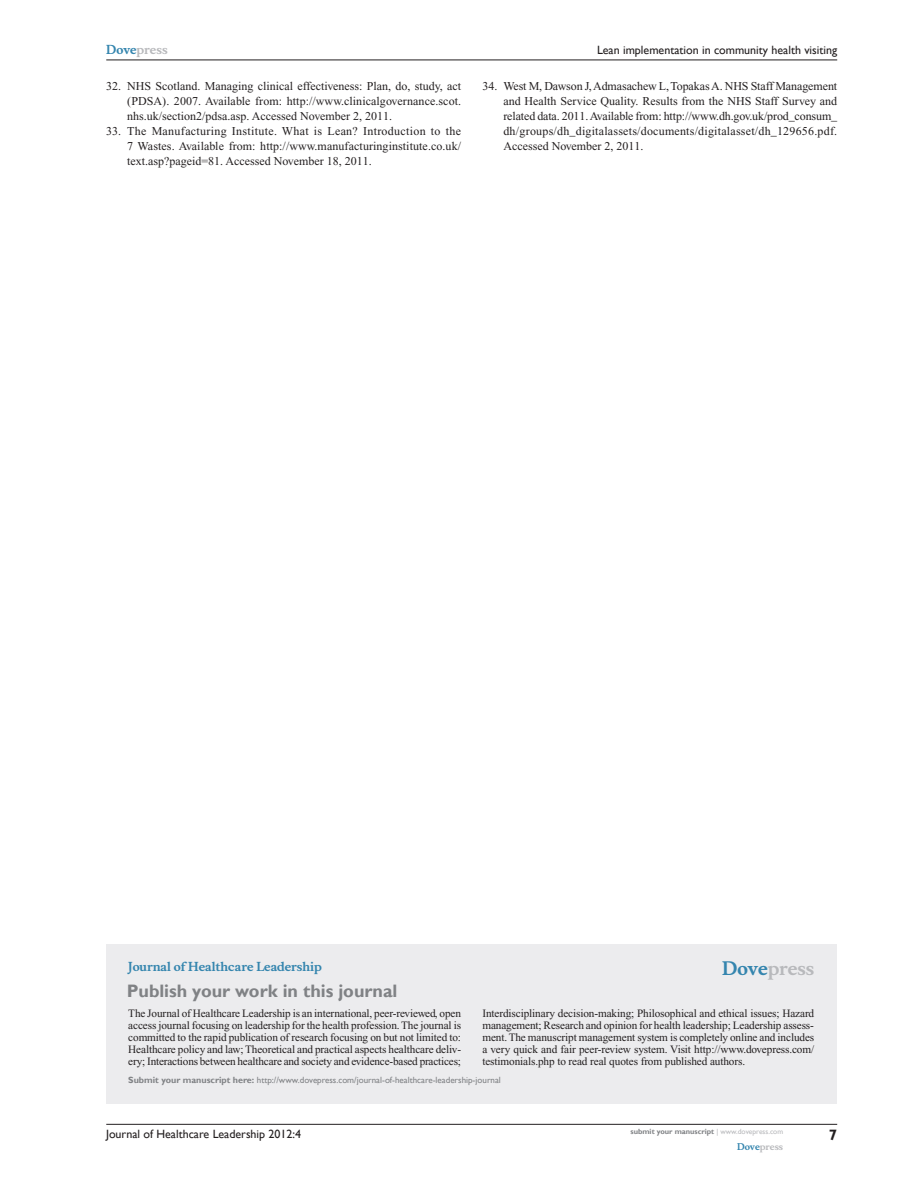
<style>
.page{position:relative;width:918px;height:1188px;background:#fff}
.page>*{position:absolute;margin:0;border:0;box-sizing:border-box;transform-origin:0 0}
.t1{font:700 18px "Gill Sans";color:#808285}
.t2{font:700 18px "Musee";color:#b8b9bc}
.t3{font:700 15px "Gill Sans";color:#231f20}
.t4{font:12px/15px "Times New Roman";color:#231f20;text-align:justify}
.t5{font:12px "Gill Sans";color:#231f20}
.t6{font:700 12px "Musee";color:#3485ae}
.t7{font:700 12px "Musee";color:#b8b9bc}
.t8{font:11.25px/12px "Times New Roman";letter-spacing:-.015em;color:#231f20;text-align:justify}
.t9{font:9px "Gill Sans";color:#808285}
.t10{font:700 9px "Musee";color:#b8b9bc}
.t11{font:700 7.5px "Gill Sans";color:#808285}
.s1{color:#3485ae}
.s2{font-weight:700}
.s3{font-weight:400;color:#b8b9bc}
</style>
<div class="page">
<div style="left:106px;top:944px;width:731px;height:159px;background:#ececee"></div>
<hr style="left:106px;top:1124px;width:731px;height:1px;background:#231f20">
<hr style="left:106px;top:60px;width:731px;height:1px;background:#231f20">
<p class="t7" style="left:106px;top:43px;width:63px"><span class="s1">Dove</span>press</p>
<p class="t4" style="left:127px;top:79px;width:335px;text-indent:-21px">32. NHS Scotland. Managing clinical effectiveness: Plan, do, study, act (PDSA). 2007. Available from: http://www.clinicalgovernance.scot. nhs.uk/section2/pdsa.asp. Accessed November 2, 2011.</p>
<p class="t4" style="left:127px;top:124px;width:335px;text-indent:-21px">33. The Manufacturing Institute. What is Lean? Introduction to the 7 Wastes. Available from: http://www.manufacturinginstitute.co.uk/ text.asp?pageid=81. Accessed November 18, 2011.</p>
<p class="t5" style="left:597px;top:43px;width:242px">Lean implementation in community health visiting</p>
<p class="t4" style="left:503px;top:79px;width:335px;text-indent:-21px">34. West M, Dawson J, Admasachew L, Topakas A. NHS Staff Management and Health Service Quality. Results from the NHS Staff Survey and related data. 2011. Available from: http://www.dh.gov.uk/prod_consum_ dh/groups/dh_digitalassets/documents/digitalasset/dh_129656.pdf.<br>Accessed November 2, 2011.</p>
<p class="t6" style="left:128px;top:959px;width:195px">Journal of Healthcare Leadership</p>
<h1 class="t1" style="left:127px;top:980px;width:272px">Publish your work in this journal</h1>
<h1 class="t2" style="left:722px;top:958px;width:94px"><span class="s1">Dove</span>press</h1>
<p class="t8" style="left:128px;top:1007px;width:334px">The Journal of Healthcare Leadership is an international, peer-reviewed, open access journal focusing on leadership for the health profession. The journal is committed to the rapid publication of research focusing on but not limited to:<br>Healthcare policy and law; Theoretical and practical aspects healthcare deliv&shy;ery; Interactions between healthcare and society and evidence-based practices;</p>
<p class="t8" style="left:482px;top:1007px;width:333px">Interdisciplinary decision-making; Philosophical and ethical issues; Hazard management; Research and opinion for health leadership; Leadership assess&shy;ment. The manuscript management system is completely online and includes a very quick and fair peer-review system. Visit http://www.dovepress.com/ testimonials.php to read real quotes from published authors.</p>
<p class="t9" style="left:128px;top:1075px;width:374px"><span class="s2">Submit your manuscript here:</span> http://www.dovepress.com/journal-of-healthcare-leadership-journal</p>
<p class="t5" style="left:106px;top:1127px;width:196px">Journal of Healthcare Leadership 2012:4</p>
<p class="t11" style="left:631px;top:1127px;width:154px">submit your manuscript <span class="s3">| www.dovepress.com</span></p>
<p class="t10" style="left:737px;top:1141px;width:48px"><span class="s1">Dove</span>press</p>
<h2 class="t3" style="left:829px;top:1126px;width:10px">7</h2>
</div>
